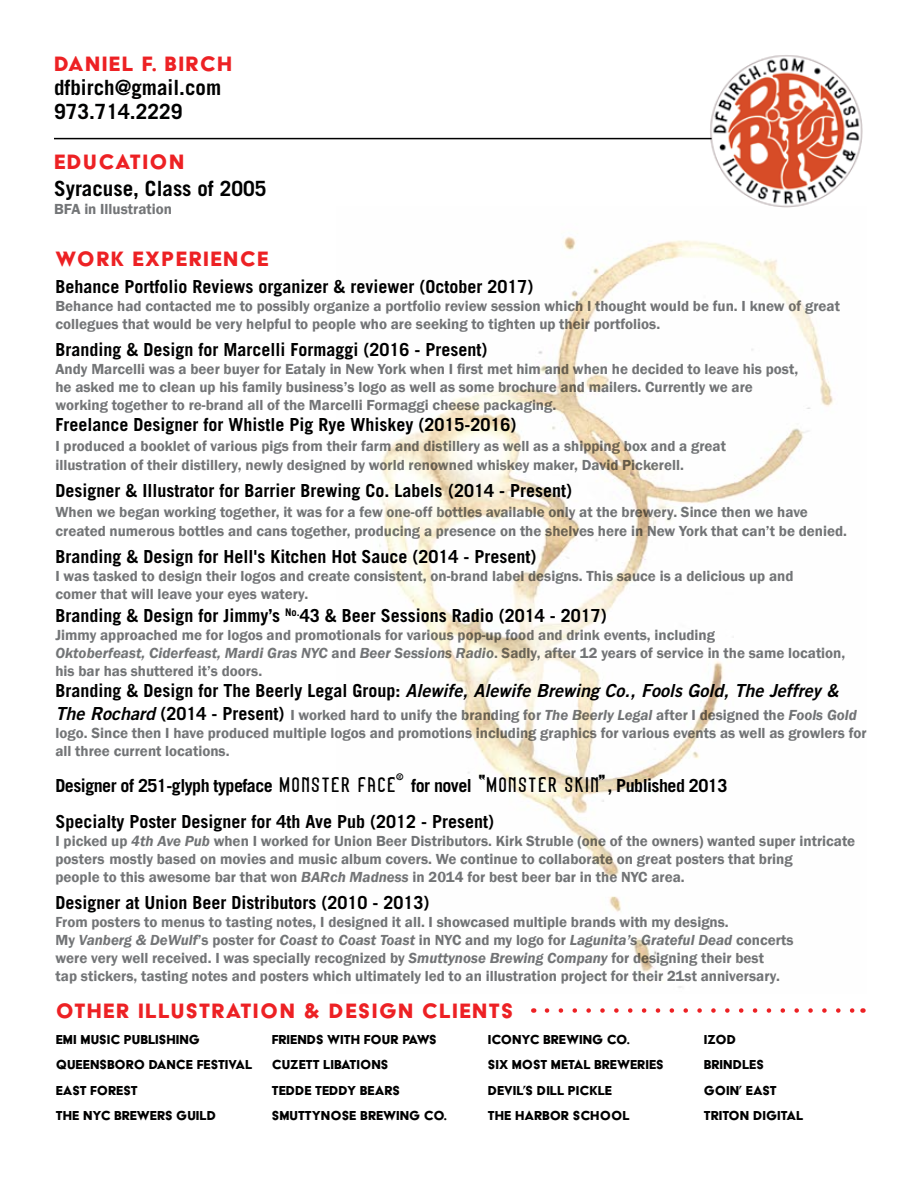
<style>
.page{position:relative;width:918px;height:1188px;background:#fff}
.page>*{position:absolute;margin:0;border:0;box-sizing:border-box;transform-origin:0 0}
.t1{font:36.75px "Monster Face";color:#000101}
.t2{font:27px "Monster Face";color:#000101}
.t3{font:24px "Acier BAT Text Solid";letter-spacing:.06em;color:#ed2124}
.t4{font:700 21px/24px "Trade Gothic LT Std";color:#000101}
.t5{font:700 18px "Trade Gothic LT Std";color:#000101}
.t6{font:700 18px/36px "Trade Gothic LT Std";letter-spacing:-.03em;color:#000101}
.t7{font:18px "Trade Gothic LT Std Bd 2 Obl";color:#000101}
.t8{font:600 15px/18px "Franklin Gothic";color:#737577}
.t9{font:15px "Acier BAT Text Solid";color:#000101}
.s1{font-style:italic}
.s2{font-family:"Trade Gothic LT Std";font-weight:700}
.s3{font-family:"Trade Gothic LT Std Bd 2 Obl";font-weight:400;font-size:18px;color:#000101}
.s4{font-family:"Trade Gothic LT Std";font-weight:700;font-size:18px;color:#000101}
.s5{font-family:"Monster Face";font-weight:400;font-size:21px}
.s6{font-stretch:condensed}
</style>
<div class="page">
<img style="left:379px;top:236px;width:454px;height:752px">
<svg style="left:547px;top:1008px;width:308px;height:5px"></svg>
<hr style="left:54px;top:138px;width:658px;height:1px;background:#000">
<img style="left:708px;top:55px;width:155px;height:153px">
<svg style="left:479px;top:774px;width:6px;height:5px"></svg>
<h3 class="t3" style="left:54px;top:51px;width:180px">DANIEL F. BIRCH</h3>
<h3 class="t4" style="left:54px;top:75px;width:169px">dfbirch@gmail.com<br>973.714.2229</h3>
<h3 class="t3" style="left:54px;top:149px;width:132px">EDUCATION</h3>
<h3 class="t4" style="left:54px;top:176px;width:214px">Syracuse, Class of 2005</h3>
<p class="t8" style="left:54px;top:200px;width:120px">BFA in Illustration</p>
<h3 class="t3" style="left:56px;top:246px;width:215px">WORK EXPERIENCE</h3>
<p class="t5" style="left:56px;top:275px;width:480px">Behance Portfolio Reviews organizer &amp; reviewer (October 2017)</p>
<p class="t8" style="left:56px;top:297px;width:786px">Behance had contacted me to possibly organize a portfolio review session which I thought would be fun. I knew of great collegues that would be very helpful to people who are seeking to tighten up their portfolios.</p>
<p class="t5" style="left:56px;top:338px;width:434px">Branding &amp; Design for Marcelli Formaggi (2016 - Present)</p>
<p class="t8" style="left:56px;top:360px;width:744px">Andy Marcelli was a beer buyer for Eataly in New York when I first met him and when he decided to leave his post, he asked me to clean up his family business’s logo as well as some brochure and mailers. Currently we are working together to re-brand all of the Marcelli Formaggi cheese packaging.</p>
<p class="t5" style="left:56px;top:414px;width:463px">Freelance Designer for Whistle Pig Rye Whiskey (2015-2016)</p>
<p class="t8" style="left:56px;top:436px;width:672px;line-height:19.5px">I produced a booklet of various pigs from their farm and distillery as well as a shipping box and a great illustration of their distillery, newly designed by world renowned whiskey maker, David Pickerell.</p>
<p class="t5" style="left:56px;top:480px;width:518px">Designer &amp; Illustrator for Barrier Brewing Co. Labels (2014 - Present)</p>
<p class="t8" style="left:56px;top:502px;width:793px;line-height:19.5px">When we began working together, it was for a few one-off bottles available only at the brewery. Since then we have created numerous bottles and cans together, producing a presence on the shelves here in New York that can’t be denied.</p>
<p class="t5" style="left:56px;top:546px;width:483px">Branding &amp; Design for Hell's Kitchen Hot Sauce (2014 - Present)</p>
<p class="t8" style="left:56px;top:567px;width:740px">I was tasked to design their logos and create consistent, on-brand label designs. This sauce is a delicious up and comer that will leave your eyes watery.</p>
<p class="t5" style="left:56px;top:604px;width:553px">Branding &amp; Design for Jimmy’s <sup>No.</sup>43 &amp; Beer Sessions Radio (2014 - 2017)</p>
<p class="t8" style="left:56px;top:626px;width:791px">Jimmy approached me for logos and promotionals for various pop-up food and drink events, including<br><span class="s1">Oktoberfeast, Ciderfeast, Mardi Gras NYC</span> and <span class="s1">Beer Sessions Radio</span>. Sadly, after 12 years of service in the same location, his bar has shuttered it’s doors.</p>
<p class="t7" style="left:56px;top:680px;width:784px"><span class="s2">Branding &amp; Design for The Beerly Legal Group:</span> Alewife, Alewife Brewing Co., Fools Gold, The Jeffrey &amp;</p>
<p class="t8" style="left:55px;top:706px;width:813px"><span class="s3">The Rochard</span> <span class="s4">(2014 - Present)</span> I worked hard to unify the branding for <span class="s1">The Beerly Legal</span> after I designed the <span class="s1">Fools Gold </span>logo. Since then I have produced multiple logos and promotions including graphics for various events as well as growlers for all three current locations.</p>
<p class="t6" style="left:55px;top:767px;width:673px">Designer of 251-glyph typeface <span class="s5">MONSTER FACE</span> for novel <span class="s5">MONSTER SKIN</span> , Published 2013<br>Specialty Poster Designer for 4th Ave Pub (2012 - Present)</p>
<p class="t8" style="left:56px;top:832px;width:801px">I picked up <span class="s1">4th Ave Pub</span> when I worked for Union Beer Distributors. Kirk Struble (one of the owners) wanted super intricate posters mostly based on movies and music album covers. We continue to collaborate on great posters that bring<br>people to this awesome bar that won <span class="s1">BARch Madness</span> in 2014 for best beer bar in the NYC area.</p>
<p class="t5" style="left:56px;top:892px;width:376px">Designer at Union Beer Distributors (2010 - 2013)</p>
<p class="t8" style="left:56px;top:914px;width:740px"><span class="s6">F</span>rom posters to menus to tasting notes, I designed it all. I showcased multiple brands with my designs.<br>My <span class="s1">Vanberg &amp; DeWulf</span>’s poster for <span class="s1">Coast to Coast Toast</span> in NYC and my logo for <span class="s1">Lagunita’s Grateful Dead</span> concerts were very well received. I was specially recognized by <span class="s1">Smuttynose Brewing Company</span> for designing their best<br>tap stickers, tasting notes and posters which ultimately led to an illustration project for their 21st anniversary.</p>
<h1 class="t1" style="left:394px;top:766px;width:14px">®</h1>
<h2 class="t2" style="left:598px;top:768px;width:10px">”</h2>
<h3 class="t3" style="left:56px;top:998px;width:459px">OTHER ILLUSTRATION &amp; DESIGN CLIENTS</h3>
<p class="t9" style="left:56px;top:1031px;width:146px">EMI MUSIC PUBLISHING</p>
<p class="t9" style="left:272px;top:1031px;width:166px">FRIENDS WITH FOUR PAWS</p>
<p class="t9" style="left:488px;top:1031px;width:144px">ICONYC BREWING CO.</p>
<p class="t9" style="left:704px;top:1031px;width:34px">IZOD</p>
<p class="t9" style="left:56px;top:1057px;width:198px">QUEENSBORO DANCE FESTIVAL</p>
<p class="t9" style="left:272px;top:1057px;width:118px">CUZETT LIBATIONS</p>
<p class="t9" style="left:488px;top:1057px;width:177px">SIX MOST METAL BREWERIES</p>
<p class="t9" style="left:704px;top:1057px;width:62px">BRINDLES</p>
<p class="t9" style="left:56px;top:1082px;width:83px">EAST FOREST</p>
<p class="t9" style="left:272px;top:1082px;width:130px">TEDDE TEDDY BEARS</p>
<p class="t9" style="left:488px;top:1082px;width:126px">DEVIL’S DILL PICKLE</p>
<p class="t9" style="left:704px;top:1082px;width:74px">GOIN’ EAST</p>
<p class="t9" style="left:56px;top:1108px;width:162px">THE NYC BREWERS GUILD</p>
<p class="t9" style="left:272px;top:1108px;width:177px">SMUTTYNOSE BREWING CO.</p>
<p class="t9" style="left:488px;top:1108px;width:143px">THE HARBOR SCHOOL</p>
<p class="t9" style="left:704px;top:1108px;width:101px">TRITON DIGITAL</p>
</div>
